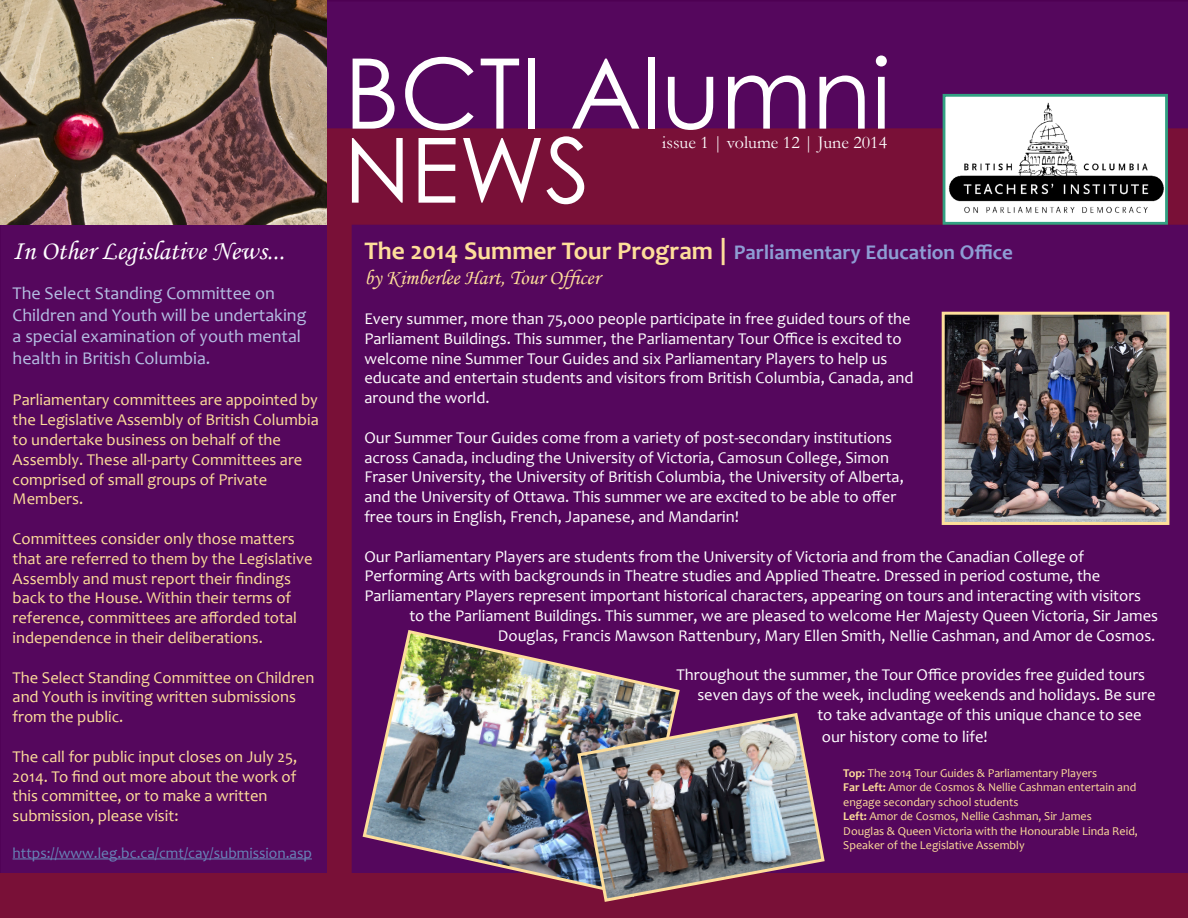
<style>
.page{position:relative;width:1188px;height:918px;background:#fff}
.page>*{position:absolute;margin:0;border:0;box-sizing:border-box;transform-origin:0 0}
.t1{font:97.5px "Century Gothic";color:#fff}
.t2{font:90px "Century Gothic";color:#fff}
.t3{font:27px "Monotype Corsiva";color:#fff}
.t4{font:700 21px "Candara";color:#8e9dd4}
.t5{font:21px "Monotype Corsiva";color:#fede9a}
.t6{font:18px/21.6px "Candara";color:#b5bfe3}
.t7{font:18px "Garamond";color:#fff}
.t8{font:16.5px/19.8px "Candara";color:#fff}
.t9{font:16.5px/19.8px "Candara";color:#fede9a}
.t10{font:15.3px "Candara";color:#6884b8}
.t11{font:12px/14.4px "Candara";color:#fede9a}
.s1{font-size:25.5px;color:#fede9a}
.s2{font-family:"Cambria";font-size:30px;color:#fede9a}
.s3{font-weight:700}
</style>
<div class="page">
<div style="left:0;top:0;width:1188px;height:873px;background:#55075d"></div>
<img style="left:0;top:0;width:326px;height:225px">
<div style="left:0;top:873px;width:1188px;height:45px;background:#791037"></div>
<div style="left:327px;top:225px;width:25px;height:693px;background:#791037"></div>
<div style="left:327px;top:128px;width:861px;height:97px;background:#791037"></div>
<img style="left:947px;top:98px;width:217px;height:123px">
<div style="left:943px;top:94px;width:225px;height:131px;border:3px solid #32a082"></div>
<hr style="left:13px;top:859px;width:299px;height:1px;background:#6884b8">
<img style="left:361px;top:628px;width:321px;height:271px">
<img style="left:946px;top:316px;width:219px;height:205px">
<div style="left:942px;top:312px;width:227px;height:213px;border:3px solid #fede9a"></div>
<img style="left:576px;top:711px;width:250px;height:193px">
<p class="t3" style="left:13px;top:234px;width:274px">In Other Legislative News...</p>
<p class="t6" style="left:13px;top:282px;width:264px">The Select Standing Committee on</p>
<p class="t6" style="left:13px;top:304px;width:295px">Children and Youth will be undertaking a special examination of youth mental health in British Columbia.</p>
<p class="t9" style="left:13px;top:390px;width:308px;text-align:justify">Parliamentary committees are appointed by the Legislative Assembly of British Columbia to undertake business on behalf of the</p>
<p class="t9" style="left:13px;top:449px;width:291px">Assembly. These all-party Committees are comprised of small groups of Private</p>
<p class="t9" style="left:13px;top:489px;width:72px">Members.</p>
<p class="t9" style="left:13px;top:529px;width:301px">Committees consider only those matters that are referred to them by the Legislative Assembly and must report their findings back to the House. Within their terms of reference, committees are afforded total independence in their deliberations.</p>
<p class="t9" style="left:13px;top:667px;width:303px">The Select Standing Committee on Children and Youth is inviting written submissions from the public.</p>
<p class="t9" style="left:13px;top:746px;width:286px;text-align:justify">The call for public input closes on July 25, 2014. To find out more about the work of this committee, or to make a written</p>
<p class="t9" style="left:13px;top:806px;width:167px">submission, please visit:</p>
<p class="t10" style="left:13px;top:843px;width:301px">https://www.leg.bc.ca/cmt/cay/submission.asp</p>
<p class="t1" style="left:344px;top:25px;width:549px">BCTI Alumni</p>
<p class="t2" style="left:344px;top:107px;width:248px">NEWS</p>
<p class="t7" style="left:662px;top:131px;width:226px">issue 1 | volume 12 | June 2014</p>
<p class="t4" style="left:364px;top:239px;width:650px"><span class="s1">The 2014 Summer Tour Program</span> <span class="s2">|</span> Parliamentary Education Office</p>
<p class="t5" style="left:364px;top:265px;width:237px">by Kimberlee Hart, Tour Officer</p>
<p class="t8" style="left:364px;top:309px;width:551px">Every summer, more than 75,000 people participate in free guided tours of the Parliament Buildings. This summer, the Parliamentary Tour Office is excited to welcome nine Summer Tour Guides and six Parliamentary Players to help us educate and entertain students and visitors from British Columbia, Canada, and around the world.</p>
<p class="t8" style="left:364px;top:427px;width:529px">Our Summer Tour Guides come from a variety of post-secondary institutions across Canada, including the University of Victoria, Camosun College, Simon</p>
<p class="t8" style="left:364px;top:467px;width:541px">Fraser University, the University of British Columbia, the University of Alberta, and the University of Ottawa. This summer we are excited to be able to offer free tours in English, French, Japanese, and Mandarin!</p>
<p class="t8" style="left:364px;top:546px;width:721px">Our Parliamentary Players are students from the University of Victoria and from the Canadian College of</p>
<p class="t8" style="left:364px;top:566px;width:737px">Performing Arts with backgrounds in Theatre studies and Applied Theatre. Dressed in period costume, the</p>
<p class="t8" style="left:364px;top:586px;width:778px">Parliamentary Players represent important historical characters, appearing on tours and interacting with visitors</p>
<p class="t8" style="left:409px;top:606px;width:750px">to the Parliament Buildings. This summer, we are pleased to welcome Her Majesty Queen Victoria, Sir James</p>
<p class="t8" style="left:498px;top:625px;width:659px">Douglas, Francis Mawson Rattenbury, Mary Ellen Smith, Nellie Cashman, and Amor de Cosmos.</p>
<p class="t8" style="left:676px;top:665px;width:470px">Throughout the summer, the Tour Office provides free guided tours</p>
<p class="t8" style="left:697px;top:685px;width:460px">seven days of the week, including weekends and holidays. Be sure</p>
<p class="t8" style="left:817px;top:705px;width:326px">to take advantage of this unique chance to see</p>
<p class="t8" style="left:822px;top:726px;width:167px">our history come to life!</p>
<p class="t11" style="left:843px;top:766px;width:255px"><span class="s3">Top:</span> The 2014 Tour Guides &amp; Parliamentary Players</p>
<p class="t11" style="left:843px;top:780px;width:294px"><span class="s3">Far Left:</span> Amor de Cosmos &amp; Nellie Cashman entertain and engage secondary school students</p>
<p class="t11" style="left:843px;top:809px;width:250px"><span class="s3">Left:</span> Amor de Cosmos, Nellie Cashman, Sir James</p>
<p class="t11" style="left:843px;top:823px;width:296px">Douglas &amp; Queen Victoria with the Honourable Linda Reid,<br>Speaker of the Legislative Assembly</p>
</div>
